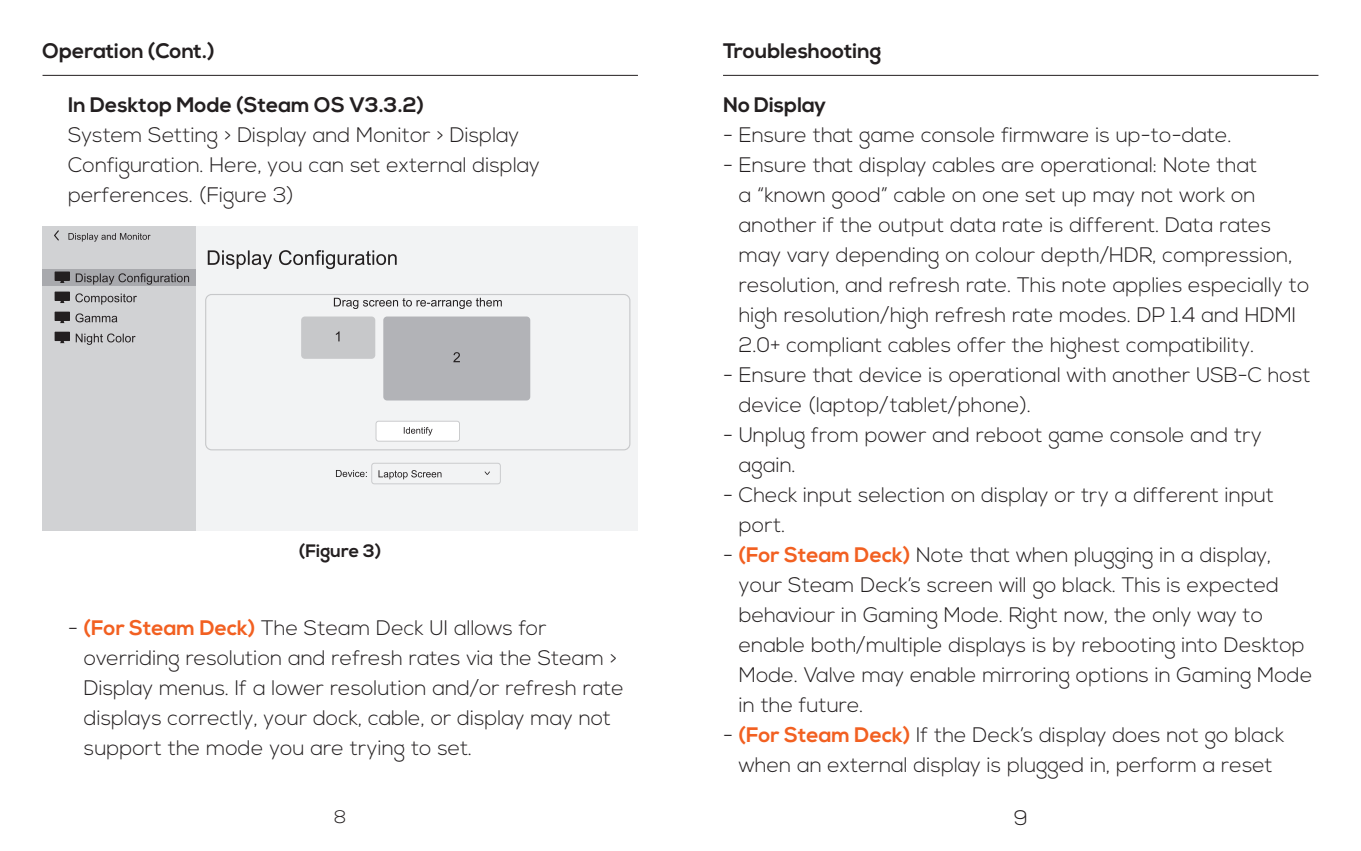
<style>
.page{position:relative;width:1361px;height:851px;background:#fff}
.page>*{position:absolute;margin:0;border:0;box-sizing:border-box;transform-origin:0 0}
.t1{font:300 21px/30px "Nexa";color:#231f20}
.t2{font:700 21px "Nexa";color:#231f20}
.t3{font:700 18px "Nexa";color:#231f20}
.t4{font:300 18px "Nexa";color:#231f20}
.s1{font-weight:700;color:#f26021}
</style>
<div class="page">
<hr style="left:43px;top:75px;width:595px;height:1px;background:#231f20">
<div style="left:43px;top:225px;width:595px;height:305px;background:#f2f3f4"></div>
<div style="left:43px;top:225px;width:153px;height:305px;background:#d1d2d4"></div>
<div style="left:43px;top:269px;width:153px;height:16px;background:#a8a9ad"></div>
<svg style="left:68px;top:233px;width:83px;height:9px"></svg>
<svg style="left:208px;top:250px;width:189px;height:19px"></svg>
<svg style="left:54px;top:230px;width:5px;height:10px"></svg>
<svg style="left:205px;top:294px;width:425px;height:156px"></svg>
<svg style="left:375px;top:420px;width:85px;height:21px"></svg>
<svg style="left:336px;top:463px;width:165px;height:21px"></svg>
<svg style="left:76px;top:273px;width:113px;height:12px"></svg>
<svg style="left:55px;top:271px;width:15px;height:12px"></svg>
<svg style="left:55px;top:291px;width:82px;height:13px"></svg>
<svg style="left:55px;top:311px;width:62px;height:12px"></svg>
<svg style="left:76px;top:333px;width:60px;height:12px"></svg>
<svg style="left:55px;top:331px;width:15px;height:12px"></svg>
<hr style="left:723px;top:75px;width:595px;height:1px;background:#231f20">
<p class="t2" style="left:43px;top:39px;width:174px">Operation (Cont.)</p>
<p class="t2" style="left:723px;top:39px;width:160px">Troubleshooting</p>
<p class="t2" style="left:723px;top:92px;width:105px">No Display</p>
<p class="t1" style="left:723px;top:120px;width:510px">- Ensure that game console firmware is up-to-date.</p>
<p class="t1" style="left:739px;top:150px;width:572px;text-indent:-16px">- Ensure that display cables are operational: Note that<br>a “known good” cable on one set up may not work on another if the output data rate is different. Data rates may vary depending on colour depth/HDR, compression, resolution, and refresh rate. This note applies especially to high resolution/high refresh rate modes. DP 1.4 and HDMI 2.0+ compliant cables offer the highest compatibility.</p>
<p class="t1" style="left:739px;top:360px;width:573px;text-indent:-16px">- Ensure that device is operational with another USB-C host device (laptop/tablet/phone).</p>
<p class="t1" style="left:739px;top:420px;width:525px;text-indent:-16px">- Unplug from power and reboot game console and try again.</p>
<p class="t1" style="left:739px;top:480px;width:537px;text-indent:-16px">- Check input selection on display or try a different input port.</p>
<p class="t1" style="left:739px;top:540px;width:575px;text-indent:-16px">- <span class="s1">(For Steam Deck)</span> Note that when plugging in a display, your Steam Deck’s screen will go black. This is expected behaviour in Gaming Mode. Right now, the only way to enable both/multiple displays is by rebooting into Desktop Mode. Valve may enable mirroring options in Gaming Mode in the future.</p>
<p class="t1" style="left:723px;top:720px;width:563px;text-align:center">- <span class="s1">(For Steam Deck)</span> If the Deck’s display does not go black when an external display is plugged in, perform a reset</p>
<p class="t2" style="left:68px;top:92px;width:357px">In Desktop Mode (Steam OS V3.3.2)</p>
<p class="t1" style="left:68px;top:120px;width:473px">System Setting &gt; Display and Monitor &gt; Display<br>Configuration. Here, you can set external display perferences. (Figure 3)</p>
<p class="t3" style="left:299px;top:540px;width:83px">(Figure 3)</p>
<p class="t1" style="left:84px;top:613px;width:542px;text-indent:-16px">- <span class="s1">(For Steam Deck)</span> The Steam Deck UI allows for overriding resolution and refresh rates via the Steam &gt; Display menus. If a lower resolution and/or refresh rate displays correctly, your dock, cable, or display may not support the mode you are trying to set.</p>
<p class="t4" style="left:334px;top:806px;width:14px">8</p>
<p class="t1" style="left:1013px;top:803px;width:16px">9</p>
</div>
